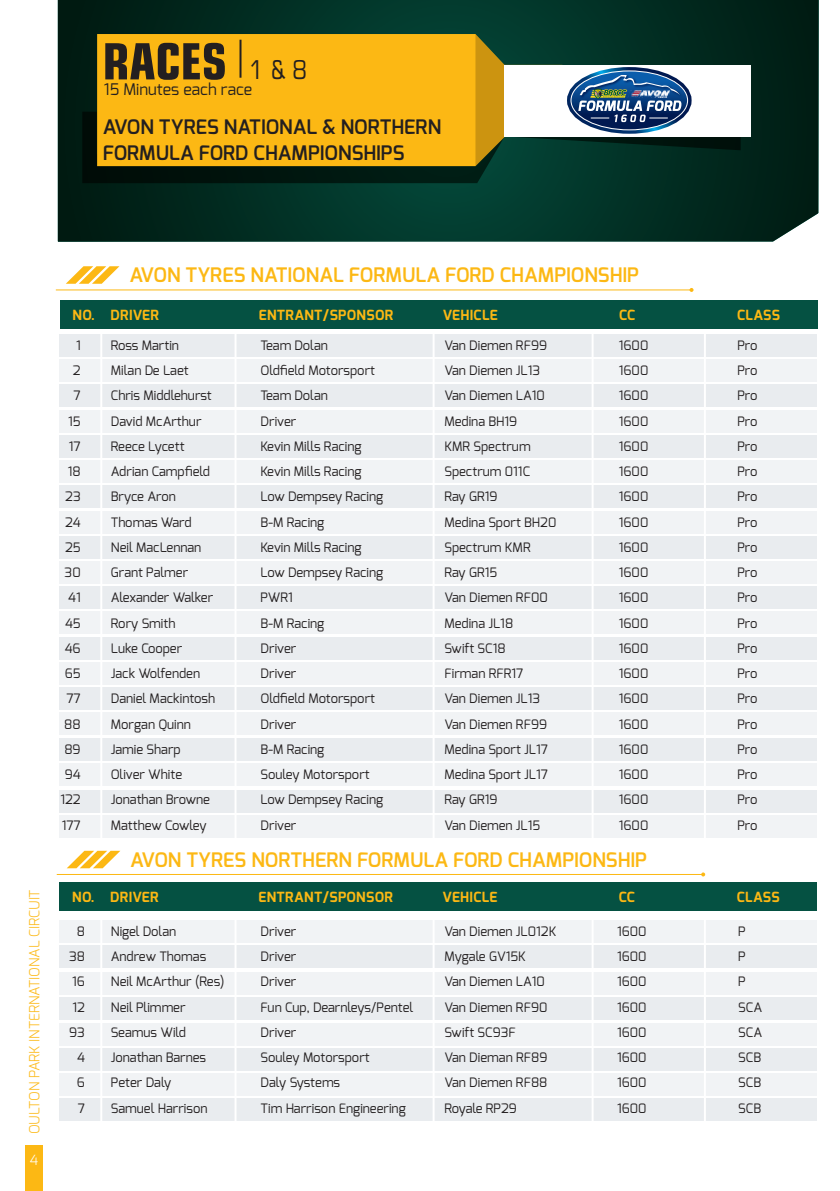
<style>
.page{position:relative;width:840px;height:1191px;background:#fff}
.page>*{position:absolute;margin:0;border:0;box-sizing:border-box;transform-origin:0 0}
.t1{font:700 condensed 50px "Eurostile";color:#231f20}
.t2{font:600 20px "Exo";color:#fcb814}
.t3{font:600 20px/26px "Exo";color:#231f20}
.t4{font:16px "Exo";color:#231f20}
.t5{font:700 14px "Exo";letter-spacing:.025em;color:#fcb814}
.t6{font:300 14px "Exo";color:#fcb814}
.t7{font:300 14px "Exo";color:#fff}
.t8{font:13px/25.2px "Exo";color:#231f20}
.s1{font-weight:400;font-size:26px}
</style>
<div class="page">
<div style="left:26px;top:1145px;width:17px;height:46px;background:#fcb814"></div>
<svg style="left:58px;top:0;width:760px;height:242px;background:#032d23"></svg>
<div style="left:59px;top:334px;width:757px;height:23px;background:#e9ecef"></div>
<div style="left:59px;top:359px;width:757px;height:23px;background:#f1f3f5"></div>
<div style="left:59px;top:384px;width:757px;height:23px;background:#e9ecef"></div>
<div style="left:59px;top:410px;width:757px;height:22px;background:#f1f3f5"></div>
<div style="left:59px;top:435px;width:757px;height:23px;background:#e9ecef"></div>
<div style="left:59px;top:460px;width:757px;height:23px;background:#f1f3f5"></div>
<div style="left:59px;top:485px;width:757px;height:23px;background:#e9ecef"></div>
<div style="left:59px;top:511px;width:757px;height:22px;background:#f1f3f5"></div>
<div style="left:59px;top:536px;width:757px;height:22px;background:#e9ecef"></div>
<div style="left:59px;top:561px;width:757px;height:23px;background:#f1f3f5"></div>
<div style="left:59px;top:586px;width:757px;height:23px;background:#e9ecef"></div>
<div style="left:59px;top:611px;width:757px;height:23px;background:#f1f3f5"></div>
<div style="left:59px;top:637px;width:757px;height:22px;background:#e9ecef"></div>
<div style="left:59px;top:662px;width:757px;height:23px;background:#f1f3f5"></div>
<div style="left:59px;top:687px;width:757px;height:23px;background:#e9ecef"></div>
<div style="left:59px;top:712px;width:757px;height:23px;background:#f1f3f5"></div>
<div style="left:59px;top:738px;width:757px;height:22px;background:#e9ecef"></div>
<div style="left:59px;top:763px;width:757px;height:22px;background:#f1f3f5"></div>
<div style="left:59px;top:789px;width:757px;height:23px;background:#e9ecef"></div>
<div style="left:59px;top:815px;width:757px;height:22px;background:#f1f3f5"></div>
<div style="left:59px;top:920px;width:757px;height:23px;background:#f1f3f5"></div>
<div style="left:59px;top:945px;width:757px;height:23px;background:#e9ecef"></div>
<div style="left:59px;top:972px;width:757px;height:23px;background:#f1f3f5"></div>
<div style="left:59px;top:997px;width:757px;height:23px;background:#e9ecef"></div>
<div style="left:59px;top:1022px;width:757px;height:23px;background:#f1f3f5"></div>
<div style="left:59px;top:1048px;width:757px;height:22px;background:#e9ecef"></div>
<div style="left:59px;top:1073px;width:757px;height:23px;background:#f1f3f5"></div>
<div style="left:59px;top:1098px;width:757px;height:23px;background:#e9ecef"></div>
<hr style="left:432px;top:331px;width:2px;height:800px;background:#fff">
<hr style="left:591px;top:295px;width:2px;height:839px;background:#fff">
<hr style="left:703px;top:295px;width:2px;height:836px;background:#fff">
<hr style="left:234px;top:332px;width:2px;height:795px;background:#fff">
<hr style="left:100px;top:332px;width:2px;height:800px;background:#fff">
<div style="left:504px;top:65px;width:246px;height:71px;background:#fff"></div>
<svg style="left:82px;top:34px;width:658px;height:149px;background:#a68f37"></svg>
<img style="left:626px;top:91px;width:43px;height:7px">
<hr style="left:56px;top:289px;width:635px;height:1px;background:#fcb814">
<svg style="left:689px;top:288px;width:4px;height:4px"></svg>
<svg style="left:66px;top:266px;width:53px;height:18px"></svg>
<hr style="left:57px;top:874px;width:645px;height:1px;background:#fcb814">
<svg style="left:67px;top:850px;width:53px;height:18px"></svg>
<div style="left:59px;top:882px;width:758px;height:28px;background:#055142"></div>
<div style="left:60px;top:300px;width:757px;height:28px;background:#055142"></div>
<h1 class="t1" style="left:102px;top:31px;width:206px">RACES <span class="s1">1 &amp; 8</span></h1>
<p class="t4" style="left:104px;top:79px;width:149px">15 Minutes each race</p>
<h2 class="t3" style="left:103px;top:113px;width:340px">AVON TYRES NATIONAL &amp; NORTHERN<br>FORMULA FORD CHAMPIONSHIPS</h2>
<p class="t6" style="left:26px;top:1134px;width:246px;rotate:-90deg">OULTON PARK INTERNATIONAL CIRCUIT</p>
<p class="t7" style="left:30px;top:1150px;width:10px">4</p>
<h2 class="t2" style="left:129px;top:262px;width:511px">AVON TYRES NATIONAL FORMULA FORD CHAMPIONSHIP</h2>
<p class="t5" style="left:72px;top:306px;width:88px">NO. DRIVER</p>
<p class="t5" style="left:258px;top:306px;width:136px">ENTRANT/SPONSOR</p>
<p class="t5" style="left:442px;top:306px;width:56px">VEHICLE</p>
<p class="t5" style="left:618px;top:306px;width:18px">CC</p>
<p class="t5" style="left:736px;top:306px;width:44px">CLASS</p>
<p class="t8" style="left:60px;top:332px;width:22px;text-align:right">1<br>2<br>7<br>15<br>17<br>18<br>23<br>24<br>25<br>30<br>41<br>45<br>46<br>65<br>77<br>88<br>89<br>94<br>122<br>177</p>
<p class="t8" style="left:111px;top:332px;width:106px">Ross Martin<br>Milan De Laet<br>Chris Middlehurst<br>David McArthur<br>Reece Lycett<br>Adrian Campfield<br>Bryce Aron<br>Thomas Ward<br>Neil MacLennan<br>Grant Palmer<br>Alexander Walker<br>Rory Smith<br>Luke Cooper<br>Jack Wolfenden<br>Daniel Mackintosh<br>Morgan Quinn<br>Jamie Sharp<br>Oliver White<br>Jonathan Browne<br>Matthew Cowley</p>
<p class="t8" style="left:260px;top:332px;width:124px">Team Dolan<br>Oldfield Motorsport<br>Team Dolan<br>Driver<br>Kevin Mills Racing<br>Kevin Mills Racing<br>Low Dempsey Racing<br>B-M Racing<br>Kevin Mills Racing<br>Low Dempsey Racing<br>PWR1<br>B-M Racing<br>Driver<br>Driver<br>Oldfield Motorsport<br>Driver<br>B-M Racing<br>Souley Motorsport<br>Low Dempsey Racing<br>Driver</p>
<p class="t8" style="left:444px;top:332px;width:113px">Van Diemen RF99<br>Van Diemen JL13<br>Van Diemen LA10<br>Medina BH19<br>KMR Spectrum<br>Spectrum 011C<br>Ray GR19<br>Medina Sport BH20<br>Spectrum KMR<br>Ray GR15<br>Van Diemen RF00<br>Medina JL18<br>Swift SC18<br>Firman RFR17<br>Van Diemen JL13<br>Van Diemen RF99<br>Medina Sport JL17<br>Medina Sport JL17<br>Ray GR19<br>Van Diemen JL15</p>
<p class="t8" style="left:618px;top:332px;width:31px;text-align:justify">1600<br>1600<br>1600<br>1600<br>1600<br>1600<br>1600<br>1600<br>1600<br>1600<br>1600<br>1600<br>1600<br>1600<br>1600<br>1600<br>1600<br>1600<br>1600<br>1600</p>
<p class="t8" style="left:737px;top:332px;width:22px;text-align:justify">Pro Pro Pro Pro Pro Pro Pro Pro Pro Pro Pro Pro Pro Pro Pro Pro Pro Pro Pro Pro</p>
<h2 class="t2" style="left:130px;top:846px;width:518px">AVON TYRES NORTHERN FORMULA FORD CHAMPIONSHIP</h2>
<p class="t5" style="left:72px;top:888px;width:88px">NO. DRIVER</p>
<p class="t5" style="left:258px;top:888px;width:136px">ENTRANT/SPONSOR</p>
<p class="t5" style="left:442px;top:888px;width:56px">VEHICLE</p>
<p class="t5" style="left:618px;top:888px;width:18px">CC</p>
<p class="t5" style="left:736px;top:888px;width:44px">CLASS</p>
<p class="t8" style="left:69px;top:918px;width:17px;text-align:right">8<br>38<br>16<br>12<br>93<br>4<br>6<br>7</p>
<p class="t8" style="left:111px;top:918px;width:115px">Nigel Dolan<br>Andrew Thomas<br>Neil McArthur (Res)<br>Neil Plimmer<br>Seamus Wild<br>Jonathan Barnes<br>Peter Daly<br>Samuel Harrison</p>
<p class="t8" style="left:260px;top:918px;width:154px">Driver<br>Driver<br>Driver<br>Fun Cup, Dearnleys/Pentel<br>Driver<br>Souley Motorsport<br>Daly Systems<br>Tim Harrison Engineering</p>
<p class="t8" style="left:444px;top:918px;width:113px">Van Diemen JL012K<br>Mygale GV15K<br>Van Diemen LA10<br>Van Diemen RF90<br>Swift SC93F<br>Van Dieman RF89<br>Van Diemen RF88<br>Royale RP29</p>
<p class="t8" style="left:616px;top:918px;width:31px;text-align:justify">1600<br>1600<br>1600<br>1600<br>1600<br>1600<br>1600<br>1600</p>
<p class="t8" style="left:737px;top:918px;width:25px">P<br>P<br>P<br>SCA<br>SCA<br>SCB<br>SCB<br>SCB</p>
</div>
